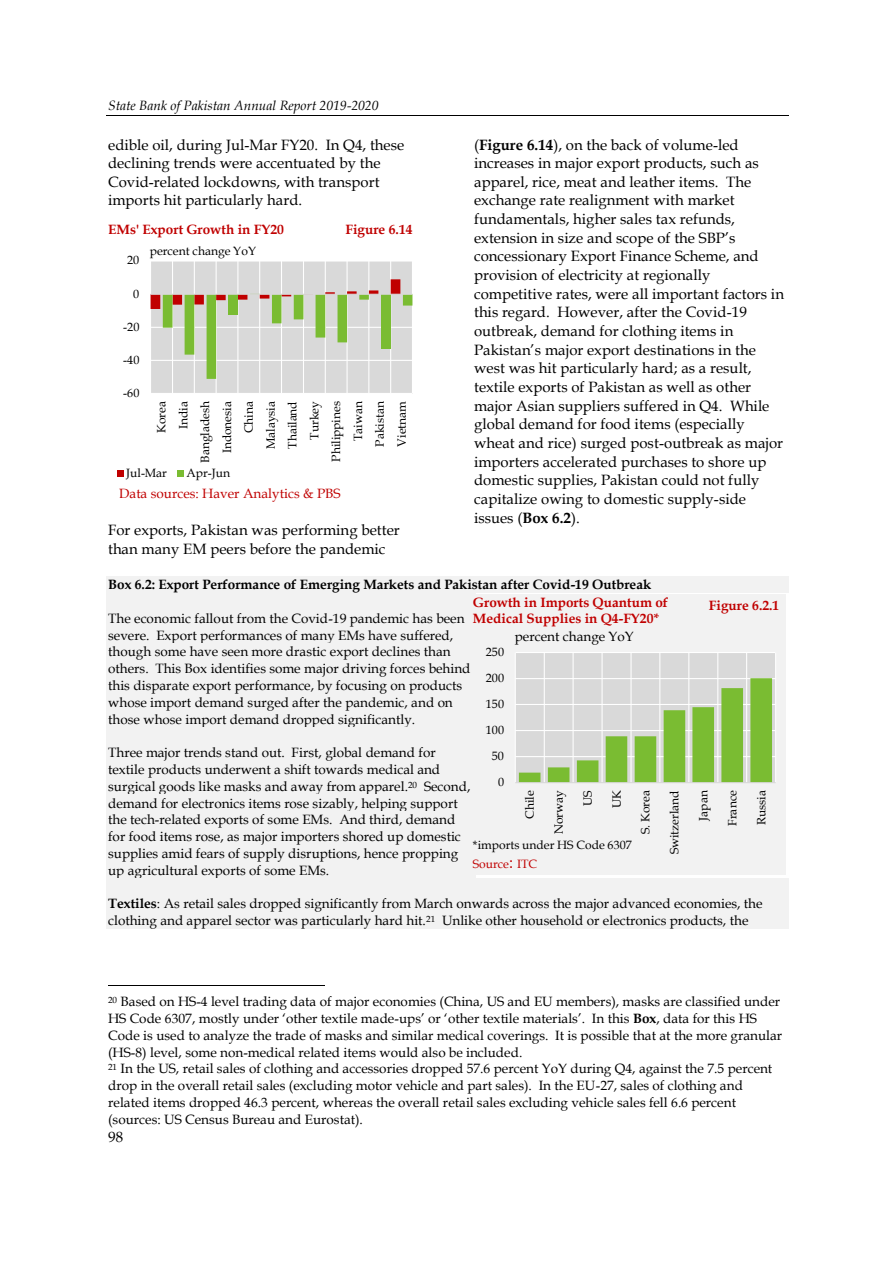
<style>
.page{position:relative;width:894px;height:1263px;background:#fff}
.page>*{position:absolute;margin:0;border:0;box-sizing:border-box;transform-origin:0 0}
.t1{font:15px/18.6px "Book Antiqua";color:#000}
.t2{font:13.5px/16.8px "Book Antiqua";color:#000}
.t3{font:700 13.5px/16.2px "Book Antiqua";color:#c00000}
.t4{font:700 13.5px "Book Antiqua";color:#000}
.t5{font:italic 13.5px "Book Antiqua";color:#000}
.t6{font:13.5px "Book Antiqua";color:#c00000}
.t7{font:12.15px "Book Antiqua";letter-spacing:-.005em;color:#000}
.t8{font:12.15px "Book Antiqua";color:#c00000}
.t9{font:12px/21.8px "Book Antiqua";color:#000;text-align:center}
.s1{font-weight:700}
.s2{font-family:"Calibri";font-size:16.5px}
</style>
<div class="page">
<hr style="left:106px;top:115px;width:681px;height:1px;background:#000">
<div style="left:106px;top:577px;width:681px;height:16px;background:#f2f2f2"></div>
<div style="left:106px;top:593px;width:369px;height:17px;background:#f2f2f2"></div>
<div style="left:106px;top:610px;width:369px;height:17px;background:#f2f2f2"></div>
<div style="left:106px;top:627px;width:369px;height:16px;background:#f2f2f2"></div>
<div style="left:106px;top:643px;width:369px;height:17px;background:#f2f2f2"></div>
<div style="left:106px;top:660px;width:369px;height:17px;background:#f2f2f2"></div>
<div style="left:106px;top:677px;width:369px;height:17px;background:#f2f2f2"></div>
<div style="left:106px;top:694px;width:369px;height:16px;background:#f2f2f2"></div>
<div style="left:106px;top:710px;width:369px;height:17px;background:#f2f2f2"></div>
<div style="left:106px;top:727px;width:369px;height:17px;background:#f2f2f2"></div>
<div style="left:106px;top:744px;width:369px;height:17px;background:#f2f2f2"></div>
<div style="left:106px;top:761px;width:369px;height:17px;background:#f2f2f2"></div>
<div style="left:106px;top:778px;width:369px;height:16px;background:#f2f2f2"></div>
<div style="left:106px;top:794px;width:369px;height:17px;background:#f2f2f2"></div>
<div style="left:106px;top:811px;width:369px;height:17px;background:#f2f2f2"></div>
<div style="left:106px;top:828px;width:369px;height:16px;background:#f2f2f2"></div>
<div style="left:106px;top:844px;width:369px;height:17px;background:#f2f2f2"></div>
<div style="left:106px;top:861px;width:369px;height:17px;background:#f2f2f2"></div>
<div style="left:106px;top:878px;width:681px;height:17px;background:#f2f2f2"></div>
<div style="left:106px;top:895px;width:681px;height:17px;background:#f2f2f2"></div>
<div style="left:106px;top:912px;width:681px;height:16px;background:#f2f2f2"></div>
<hr style="left:108px;top:985px;width:216px;height:1px;background:#000">
<div style="left:473px;top:594px;width:311px;height:280px;background:#f2f2f2"></div>
<div style="left:515px;top:652px;width:260px;height:130px;background:#d9d9d9"></div>
<hr style="left:515px;top:756px;width:260px;height:1px;background:#fff">
<hr style="left:515px;top:730px;width:260px;height:1px;background:#fff">
<hr style="left:515px;top:704px;width:260px;height:1px;background:#fff">
<hr style="left:515px;top:678px;width:260px;height:1px;background:#fff">
<hr style="left:515px;top:652px;width:260px;height:1px;background:#fff">
<hr style="left:514px;top:652px;width:1px;height:130px;background:#fff">
<hr style="left:543px;top:652px;width:1px;height:130px;background:#fff">
<hr style="left:572px;top:652px;width:1px;height:130px;background:#fff">
<hr style="left:601px;top:652px;width:1px;height:130px;background:#fff">
<hr style="left:630px;top:652px;width:1px;height:130px;background:#fff">
<hr style="left:659px;top:652px;width:1px;height:130px;background:#fff">
<hr style="left:688px;top:652px;width:1px;height:130px;background:#fff">
<hr style="left:717px;top:652px;width:1px;height:130px;background:#fff">
<hr style="left:745px;top:652px;width:1px;height:130px;background:#fff">
<hr style="left:774px;top:652px;width:1px;height:130px;background:#fff">
<svg style="left:518px;top:678px;width:253px;height:104px"></svg>
<hr style="left:515px;top:782px;width:260px;height:1px;background:#d9d9d9">
<div style="left:150px;top:261px;width:262px;height:132px;background:#d9d9d9"></div>
<hr style="left:150px;top:261px;width:1px;height:132px;background:#fff">
<hr style="left:172px;top:261px;width:1px;height:132px;background:#fff">
<hr style="left:194px;top:261px;width:1px;height:132px;background:#fff">
<hr style="left:215px;top:261px;width:1px;height:132px;background:#fff">
<hr style="left:237px;top:261px;width:1px;height:132px;background:#fff">
<hr style="left:259px;top:261px;width:1px;height:132px;background:#fff">
<hr style="left:281px;top:261px;width:1px;height:132px;background:#fff">
<hr style="left:303px;top:261px;width:1px;height:132px;background:#fff">
<hr style="left:324px;top:261px;width:2px;height:132px;background:#fff">
<hr style="left:346px;top:261px;width:1px;height:132px;background:#fff">
<hr style="left:368px;top:261px;width:1px;height:132px;background:#fff">
<hr style="left:390px;top:261px;width:1px;height:132px;background:#fff">
<svg style="left:150px;top:279px;width:262px;height:100px"></svg>
<hr style="left:150px;top:294px;width:262px;height:1px;background:#d9d9d9">
<div style="left:117px;top:470px;width:6px;height:7px;background:#c00000"></div>
<div style="left:177px;top:470px;width:7px;height:7px;background:#7abc32"></div>
<p class="t5" style="left:108px;top:97px;width:272px">State Bank of Pakistan Annual Report 2019-2020</p>
<p class="t1" style="left:108px;top:136px;width:297px">edible oil, during Jul-Mar FY20. In Q4, these declining trends were accentuated by the Covid-related lockdowns, with transport imports hit particularly hard.</p>
<p class="t3" style="left:108px;top:221px;width:177px">EMs' Export Growth in FY20</p>
<p class="t9" style="left:127px;top:250px;width:13px">20</p>
<p class="t9" style="left:133px;top:283px;width:8px">0</p>
<p class="t9" style="left:123px;top:316px;width:18px">-20</p>
<p class="t9" style="left:123px;top:349px;width:18px">-40</p>
<p class="t9" style="left:123px;top:382px;width:18px">-60</p>
<p class="t9" style="left:150px;top:241px;width:108px">percent change YoY</p>
<p class="t3" style="left:345px;top:222px;width:69px">Figure 6.14</p>
<p class="t9" style="left:151px;top:433px;width:33px;rotate:-90deg">Korea<br>India</p>
<p class="t7" style="left:198px;top:463px;width:63px;rotate:-90deg">Bangladesh</p>
<p class="t9" style="left:216px;top:461px;width:62px;text-align:right;rotate:-90deg">Indonesia<br>China<br>Malaysia<br>Thailand<br>Turkey<br>Philippines<br>Taiwan<br>Pakistan<br>Vietnam</p>
<p class="t9" style="left:126px;top:463px;width:42px">Jul-Mar</p>
<p class="t9" style="left:186px;top:463px;width:45px">Apr-Jun</p>
<p class="t6" style="left:119px;top:486px;width:223px">Data sources: Haver Analytics &amp; PBS</p>
<p class="t1" style="left:108px;top:521px;width:293px">For exports, Pakistan was performing better than many EM peers before the pandemic</p>
<p class="t1" style="left:474px;top:136px;width:311px">(<span class="s1">Figure 6.14</span>), on the back of volume-led increases in major export products, such as apparel, rice, meat and leather items. The exchange rate realignment with market fundamentals, higher sales tax refunds, extension in size and scope of the SBP’s concessionary Export Finance Scheme, and provision of electricity at regionally competitive rates, were all important factors in this regard. However, after the Covid-19</p>
<p class="t1" style="left:474px;top:322px;width:310px">outbreak, demand for clothing items in Pakistan’s major export destinations in the west was hit particularly hard; as a result, textile exports of Pakistan as well as other major Asian suppliers suffered in Q4. While global demand for food items (especially wheat and rice) surged post-outbreak as major importers accelerated purchases to shore up domestic supplies, Pakistan could not fully capitalize owing to domestic supply-side issues (<span class="s1">Box 6.2</span>).</p>
<p class="t4" style="left:108px;top:577px;width:544px">Box 6.2: Export Performance of Emerging Markets and Pakistan after Covid-19 Outbreak</p>
<p class="t2" style="left:108px;top:610px;width:363px">The economic fallout from the Covid-19 pandemic has been severe. Export performances of many EMs have suffered, though some have seen more drastic export declines than others. This Box identifies some major driving forces behind this disparate export performance, by focusing on products whose import demand surged after the pandemic, and on those whose import demand dropped significantly.</p>
<p class="t2" style="left:108px;top:744px;width:363px">Three major trends stand out. First, global demand for textile products underwent a shift towards medical and surgical goods like masks and away from apparel.<sup>20</sup> Second, demand for electronics items rose sizably, helping support the tech-related exports of some EMs. And third, demand for food items rose, as major importers shored up domestic supplies amid fears of supply disruptions, hence propping up agricultural exports of some EMs.</p>
<p class="t2" style="left:108px;top:895px;width:655px"><span class="s1">Textiles</span>: As retail sales dropped significantly from March onwards across the major advanced economies, the clothing and apparel sector was particularly hard hit.<sup>21</sup> Unlike other household or electronics products, the</p>
<p class="t3" style="left:473px;top:594px;width:197px">Growth in Imports Quantum of<br>Medical Supplies in Q4-FY20*</p>
<p class="t3" style="left:708px;top:598px;width:72px">Figure 6.2.1</p>
<p class="t2" style="left:514px;top:628px;width:120px">percent change YoY</p>
<p class="t9" style="left:486px;top:641px;width:20px">250</p>
<p class="t7" style="left:486px;top:670px;width:20px">200</p>
<p class="t9" style="left:486px;top:693px;width:20px">150</p>
<p class="t9" style="left:486px;top:719px;width:20px">100</p>
<p class="t7" style="left:492px;top:749px;width:13px">50</p>
<p class="t9" style="left:498px;top:771px;width:8px">0</p>
<p class="t7" style="left:522px;top:818px;width:30px;rotate:-90deg">Chile</p>
<p class="t9" style="left:548px;top:834px;width:45px;rotate:-90deg">Norway</p>
<p class="t9" style="left:576px;top:806px;width:17px;rotate:-90deg">US</p>
<p class="t9" style="left:605px;top:808px;width:20px;rotate:-90deg">UK</p>
<p class="t7" style="left:638px;top:834px;width:45px;rotate:-90deg">S. Korea</p>
<p class="t9" style="left:663px;top:854px;width:65px;rotate:-90deg">Switzerland</p>
<p class="t9" style="left:692px;top:820px;width:32px;rotate:-90deg">Japan</p>
<p class="t9" style="left:721px;top:826px;width:37px;rotate:-90deg">France</p>
<p class="t9" style="left:750px;top:825px;width:36px;rotate:-90deg">Russia</p>
<p class="t9" style="left:473px;top:834px;width:160px">*imports under HS Code 6307</p>
<p class="t8" style="left:473px;top:856px;width:66px">Source<span class="s2">:</span> ITC</p>
<p class="t2" style="left:108px;top:993px;width:675px"><sup>20</sup> Based on HS-4 level trading data of major economies (China, US and EU members), masks are classified under HS Code 6307, mostly under ‘other textile made-ups’ or ‘other textile materials’. In this <span class="s1">Box</span>, data for this HS Code is used to analyze the trade of masks and similar medical coverings. It is possible that at the more granular (HS-8) level, some non-medical related items would also be included.</p>
<p class="t2" style="left:108px;top:1060px;width:665px"><sup>21</sup> In the US, retail sales of clothing and accessories dropped 57.6 percent YoY during Q4, against the 7.5 percent drop in the overall retail sales (excluding motor vehicle and part sales). In the EU-27, sales of clothing and related items dropped 46.3 percent, whereas the overall retail sales excluding vehicle sales fell 6.6 percent (sources: US Census Bureau and Eurostat).</p>
<p class="t1" style="left:108px;top:1128px;width:17px">98</p>
</div>
